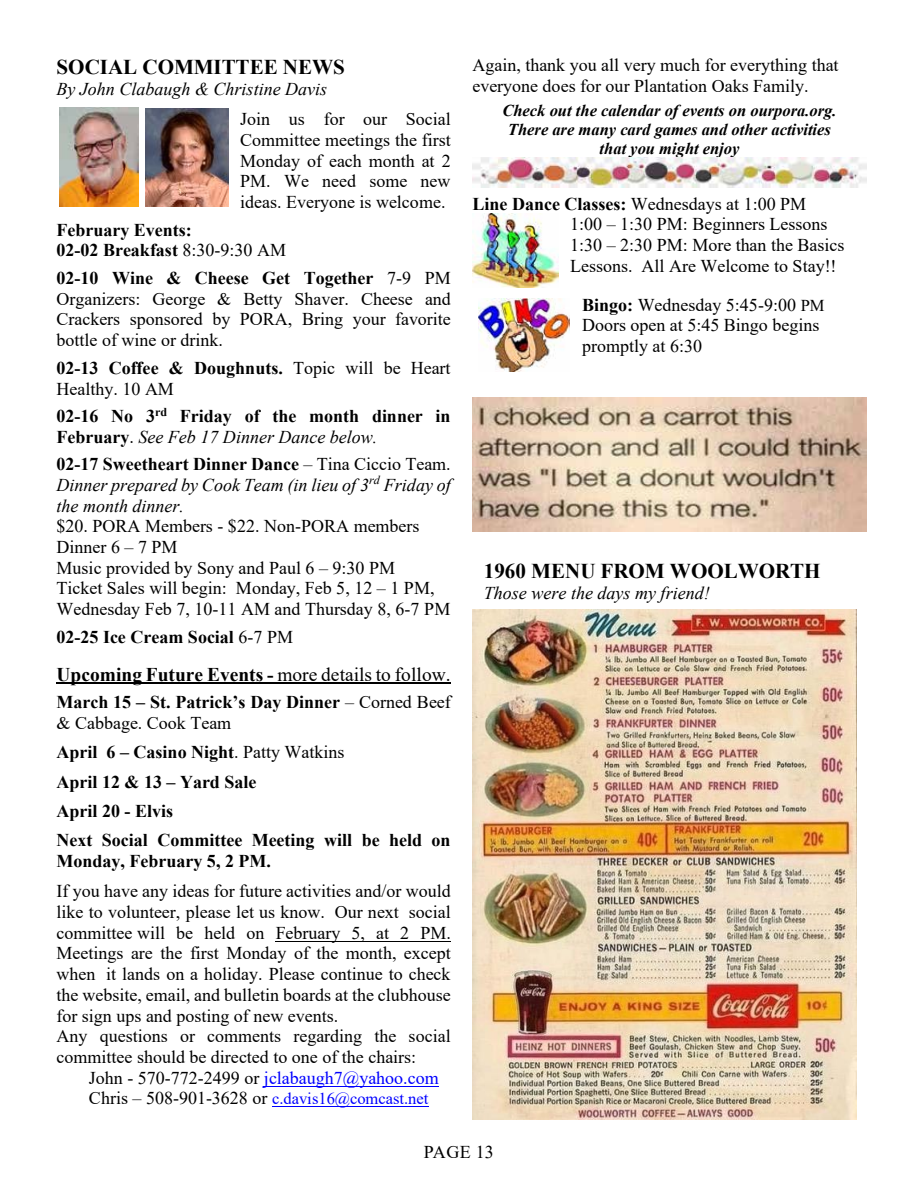
<style>
.page{position:relative;width:918px;height:1188px;background:#fff}
.page>*{position:absolute;margin:0;border:0;box-sizing:border-box;transform-origin:0 0}
.t1{font:700 21px "Times New Roman";color:#000}
.t2{font:700 19.5px "Times New Roman";color:#000}
.t3{font:18px/20.7px "Times New Roman";color:#000}
.t4{font:700 18px/20.7px "Times New Roman";color:#000}
.t5{font:italic 18px/20.7px "Times New Roman";color:#000;text-align:justify}
.t6{font:18px "Times New Roman";color:#00f}
.t7{font:italic 700 16.5px/19px "Times New Roman";color:#000;text-align:center}
.t8{font:16.5px "Times New Roman";color:#00f}
.s1{font-weight:400}
.s2{font-weight:700}
.s3{font-weight:400;font-style:italic}
.s4{font-weight:700;font-style:normal}
.s5{font-style:normal}
.s6{color:#000}
.s7{font-size:18px;color:#000}
.s8{font-size:16.5px}
</style>
<div class="page">
<hr style="left:57px;top:683px;width:394px;height:1px;background:#000">
<hr style="left:276px;top:941px;width:175px;height:1px;background:#000">
<hr style="left:264px;top:1086px;width:175px;height:1px;background:#00f">
<hr style="left:272px;top:1106px;width:156px;height:1px;background:#00f">
<img style="left:472px;top:158px;width:394px;height:29px">
<img style="left:472px;top:397px;width:395px;height:134px">
<img style="left:60px;top:108px;width:79px;height:99px">
<img style="left:146px;top:109px;width:83px;height:97px">
<img style="left:473px;top:214px;width:85px;height:74px">
<img style="left:479px;top:298px;width:91px;height:73px">
<img style="left:473px;top:609px;width:384px;height:510px">
<img style="left:473px;top:609px;width:383px;height:3px">
<p class="t1" style="left:57px;top:52px;width:290px">SOCIAL COMMITTEE NEWS</p>
<p class="t5" style="left:57px;top:78px;width:272px">By John Clabaugh &amp; Christine Davis</p>
<p class="t3" style="left:240px;top:108px;width:212px;text-align:justify">Join us for our Social Committee meetings the first Monday of each month at 2<br>PM. We need some new ideas. Everyone is welcome.</p>
<p class="t4" style="left:57px;top:219px;width:231px">February Events:<br>02-02 Breakfast <span class="s1">8:30-9:30 AM</span></p>
<p class="t3" style="left:57px;top:267px;width:396px;text-align:justify"><span class="s2">02-10 Wine &amp; Cheese Get Together</span> 7-9 PM Organizers: George &amp; Betty Shaver. Cheese and Crackers sponsored by PORA, Bring your favorite bottle of wine or drink.</p>
<p class="t3" style="left:57px;top:357px;width:396px"><span class="s2">02-13 Coffee &amp; Doughnuts.</span> Topic will be Heart<br>Healthy. 10 AM</p>
<p class="t4" style="left:57px;top:405px;width:395px">02-16 No 3<sup>rd</sup> Friday of the month dinner in<br>February<span class="s1">.</span> <span class="s3">See Feb 17 Dinner Dance below.</span></p>
<p class="t5" style="left:57px;top:453px;width:396px"><span class="s4">02-17 Sweetheart Dinner Dance</span> <span class="s5">– Tina Ciccio Team.<br></span>Dinner prepared by Cook Team (in lieu of 3<sup>rd</sup> Friday of the month dinner.</p>
<p class="t3" style="left:57px;top:515px;width:395px">$20. PORA Members - $22. Non-PORA members Dinner 6 – 7 PM<br>Music provided by Sony and Paul 6 – 9:30 PM<br>Ticket Sales will begin: Monday, Feb 5, 12 – 1 PM, Wednesday Feb 7, 10-11 AM and Thursday 8, 6-7 PM</p>
<p class="t4" style="left:57px;top:626px;width:238px">02-25 Ice Cream Social <span class="s1">6-7 PM</span></p>
<p class="t2" style="left:57px;top:660px;width:396px">Upcoming Future Events - <span class="s1">more details to follow.</span></p>
<p class="t4" style="left:57px;top:692px;width:396px">March 15 – St. Patrick’s Day Dinner <span class="s1">– Corned Beef &amp; Cabbage. Cook Team</span></p>
<p class="t4" style="left:57px;top:737px;width:396px;line-height:29.2px">April 6 – Casino Night<span class="s1">. Patty Watkins<br></span>April 12 &amp; 13 – Yard Sale<br>April 20 - Elvis<br>Next Social Committee Meeting will be held on</p>
<p class="t4" style="left:57px;top:850px;width:216px">Monday, February 5, 2 PM.</p>
<p class="t3" style="left:57px;top:880px;width:396px">If you have any ideas for future activities and/or would like to volunteer, please let us know. Our next social committee will be held on February 5, at 2 PM.<br>Meetings are the first Monday of the month, except when it lands on a holiday. Please continue to check the website, email, and bulletin boards at the clubhouse for sign ups and posting of new events.<br>Any questions or comments regarding the social committee should be directed to one of the chairs:</p>
<p class="t6" style="left:89px;top:1065px;width:351px"><span class="s6">John - 570-772-2499 or</span> jclabaugh7@yahoo.com</p>
<p class="t8" style="left:89px;top:1087px;width:341px"><span class="s7">Chris – 508-901-3628 or</span> c.davis16@comcast.net</p>
<p class="t3" style="left:472px;top:54px;width:368px">Again, thank you all very much for everything that everyone does for our Plantation Oaks Family.</p>
<p class="t7" style="left:502px;top:101px;width:336px">Check out the calendar of events on ourpora.org.<br>There are many card games and other activities that you might enjoy</p>
<p class="t3" style="left:570px;top:193px;width:276px;text-indent:-98px"><span class="s2">Line Dance Classes:</span> Wednesdays at 1:00 PM<br>1:00 – 1:30 PM: Beginners Lessons 1:30 – 2:30 PM: More than the Basics Lessons. All Are Welcome to Stay!!</p>
<p class="t3" style="left:582px;top:294px;width:244px"><span class="s2">Bingo:</span> Wednesday 5:45-9:00 <span class="s8">PM<br></span>Doors open at 5:45 Bingo begins promptly at 6:30</p>
<p class="t1" style="left:484px;top:555px;width:338px">1960 MENU FROM WOOLWORTH</p>
<p class="t5" style="left:484px;top:582px;width:228px">Those were the days my friend!</p>
<p class="t3" style="left:424px;top:1141px;width:72px">PAGE 13</p>
</div>
